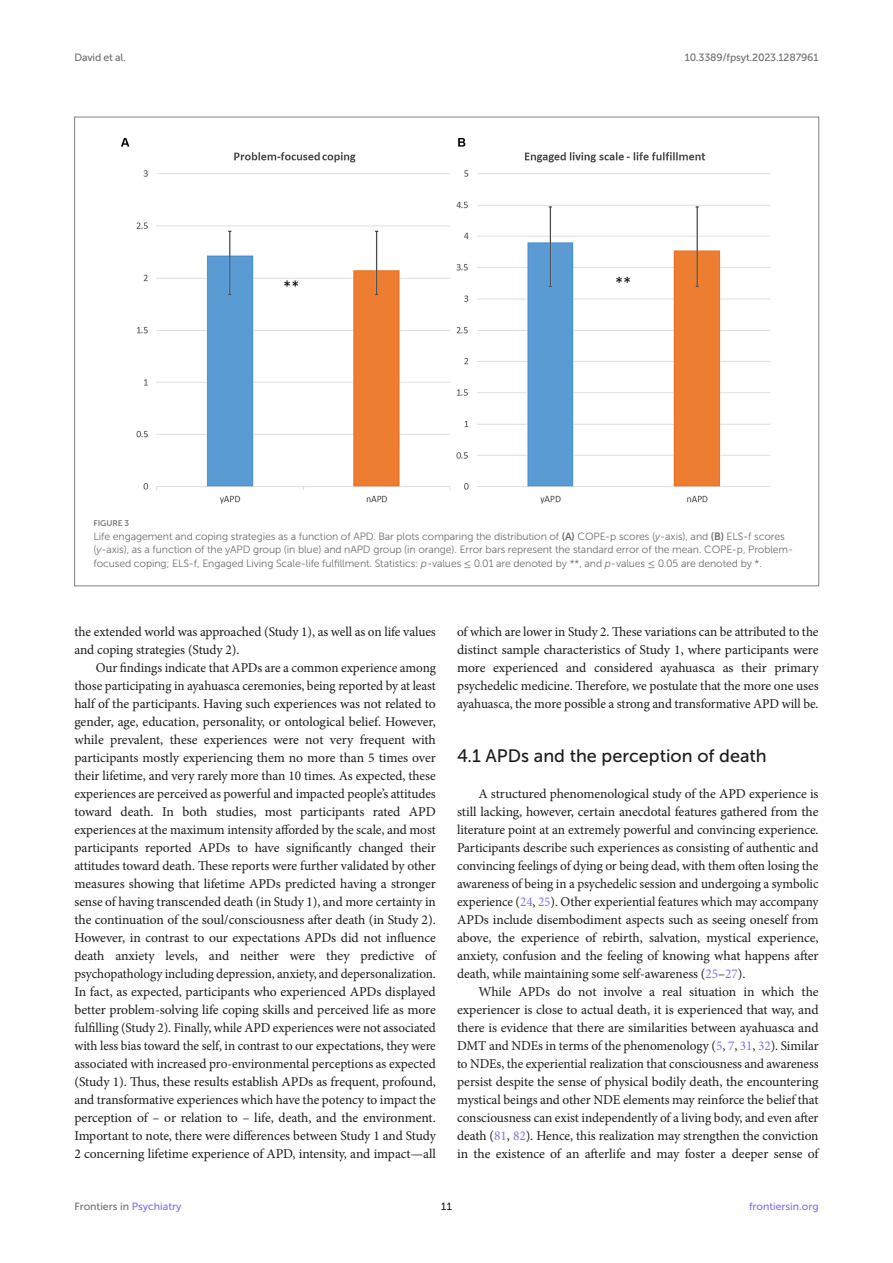
<style>
.page{position:relative;width:893px;height:1263px;background:#fff}
.page>*{position:absolute;margin:0;border:0;box-sizing:border-box;transform-origin:0 0}
.HEAD_2{font:18px "Museo Sans 500";color:#1b1c1b}
.TEXT{font:13.5px/18px "Minion Pro";letter-spacing:-.005em;color:#1b1c1b;text-align:justify}
.TEXT_FLUSH{font:13.5px/18px "Minion Pro";letter-spacing:-.005em;color:#1b1c1b}
.FIG_LEG{font:10.5px/13.5px "Museo Sans 300";letter-spacing:-.01em;color:#706f70}
.t1{font:10.5px "Museo Sans 500";letter-spacing:-.015em;color:#706f70}
.t2{font:10.5px "Museo Sans 500";color:#856df0}
.t3{font:10.5px "Museo Sans 500";color:#1b1c1b}
.FIG_HD{font:8.25px "Museo Sans 700";letter-spacing:-.01em;color:#7e7f7f}
.s1{font-family:"Museo Sans 700"}
.s2{font-style:italic}
.s3{font-family:"STIX General"}
.s4{color:#856df0}
</style>
<div class="page">
<img style="left:121px;top:138px;width:650px;height:366px">
<p class="t1" style="left:74px;top:51px;width:53px">David et al.</p>
<p class="t1" style="left:685px;top:51px;width:135px">10.3389/fpsyt.2023.1287961</p>
<p class="FIG_HD" style="left:94px;top:519px;width:37px">FIGURE 3</p>
<p class="FIG_LEG" style="left:94px;top:530px;width:701px">Life engagement and coping strategies as a function of APD. Bar plots comparing the distribution of <span class="s1">(A)</span> COPE-p scores (<span class="s2">y</span>-axis), and <span class="s1">(B)</span> ELS-f scores (<span class="s2">y</span>-axis), as a function of the yAPD group (in blue) and nAPD group (in orange). Error bars represent the standard error of the mean. COPE-p, Problem&shy;focused coping; ELS-f, Engaged Living Scale-life fulfillment. Statistics: <span class="s2">p</span>-values <span class="s3">≤</span> 0.01 are denoted by **, and <span class="s2">p</span>-values <span class="s3">≤</span> 0.05 are denoted by *.</p>
<p class="TEXT_FLUSH" style="left:74px;top:623px;width:363px">the extended world was approached (Study 1), as well as on life values and coping strategies (Study 2).</p>
<p class="TEXT" style="left:74px;top:659px;width:363px;text-indent:21px">Our findings indicate that APDs are a common experience among those participating in ayahuasca ceremonies, being reported by at least half of the participants. Having such experiences was not related to gender, age, education, personality, or ontological belief. However, while prevalent, these experiences were not very frequent with participants mostly experiencing them no more than 5 times over their lifetime, and very rarely more than 10 times. As expected, these experiences are perceived as powerful and impacted people’s attitudes toward death. In both studies, most participants rated APD experiences at the maximum intensity afforded by the scale, and most participants reported APDs to have significantly changed their attitudes toward death. These reports were further validated by other measures showing that lifetime APDs predicted having a stronger sense of having transcended death (in Study 1), and more certainty in the continuation of the soul/consciousness after death (in Study 2).<br>However, in contrast to our expectations APDs did not influence death anxiety levels, and neither were they predictive of psychopathology including depression, anxiety, and depersonalization.<br>In fact, as expected, participants who experienced APDs displayed better problem-solving life coping skills and perceived life as more fulfilling (Study 2). Finally, while APD experiences were not associated with less bias toward the self, in contrast to our expectations, they were associated with increased pro-environmental perceptions as expected (Study 1). Thus, these results establish APDs as frequent, profound, and transformative experiences which have the potency to impact the perception of – or relation to – life, death, and the environment.<br>Important to note, there were differences between Study 1 and Study 2 concerning lifetime experience of APD, intensity, and impact—all</p>
<p class="TEXT" style="left:457px;top:623px;width:363px">of which are lower in Study 2. These variations can be attributed to the distinct sample characteristics of Study 1, where participants were more experienced and considered ayahuasca as their primary psychedelic medicine. Therefore, we postulate that the more one uses ayahuasca, the more possible a strong and transformative APD will be.</p>
<p class="HEAD_2" style="left:457px;top:746px;width:311px">4.1 APDs and the perception of death</p>
<p class="TEXT_FLUSH" style="left:457px;top:785px;width:363px;text-align:justify;text-indent:21px">A structured phenomenological study of the APD experience is still lacking, however, certain anecdotal features gathered from the literature point at an extremely powerful and convincing experience.<br>Participants describe such experiences as consisting of authentic and convincing feelings of dying or being dead, with them often losing the awareness of being in a psychedelic session and undergoing a symbolic experience (<span class="s4">24</span>, <span class="s4">25</span>). Other experiential features which may accompany APDs include disembodiment aspects such as seeing oneself from above, the experience of rebirth, salvation, mystical experience, anxiety, confusion and the feeling of knowing what happens after death, while maintaining some self-awareness (<span class="s4">25</span>–<span class="s4">27</span>).</p>
<p class="TEXT" style="left:457px;top:983px;width:363px;text-indent:21px">While APDs do not involve a real situation in which the experiencer is close to actual death, it is experienced that way, and there is evidence that there are similarities between ayahuasca and DMT and NDEs in terms of the phenomenology (<span class="s4">5</span>, <span class="s4">7</span>, <span class="s4">31</span>, <span class="s4">32</span>). Similar to NDEs, the experiential realization that consciousness and awareness persist despite the sense of physical bodily death, the encountering mystical beings and other NDE elements may reinforce the belief that consciousness can exist independently of a living body, and even after death (<span class="s4">81</span>, <span class="s4">82</span>). Hence, this realization may strengthen the conviction in the existence of an afterlife and may foster a deeper sense of</p>
<p class="t1" style="left:74px;top:1200px;width:109px">Frontiers in <span class="s4">Psychiatry</span></p>
<p class="t3" style="left:441px;top:1200px;width:12px">11</p>
<p class="t2" style="left:749px;top:1200px;width:71px">frontiersin.org</p>
</div>
